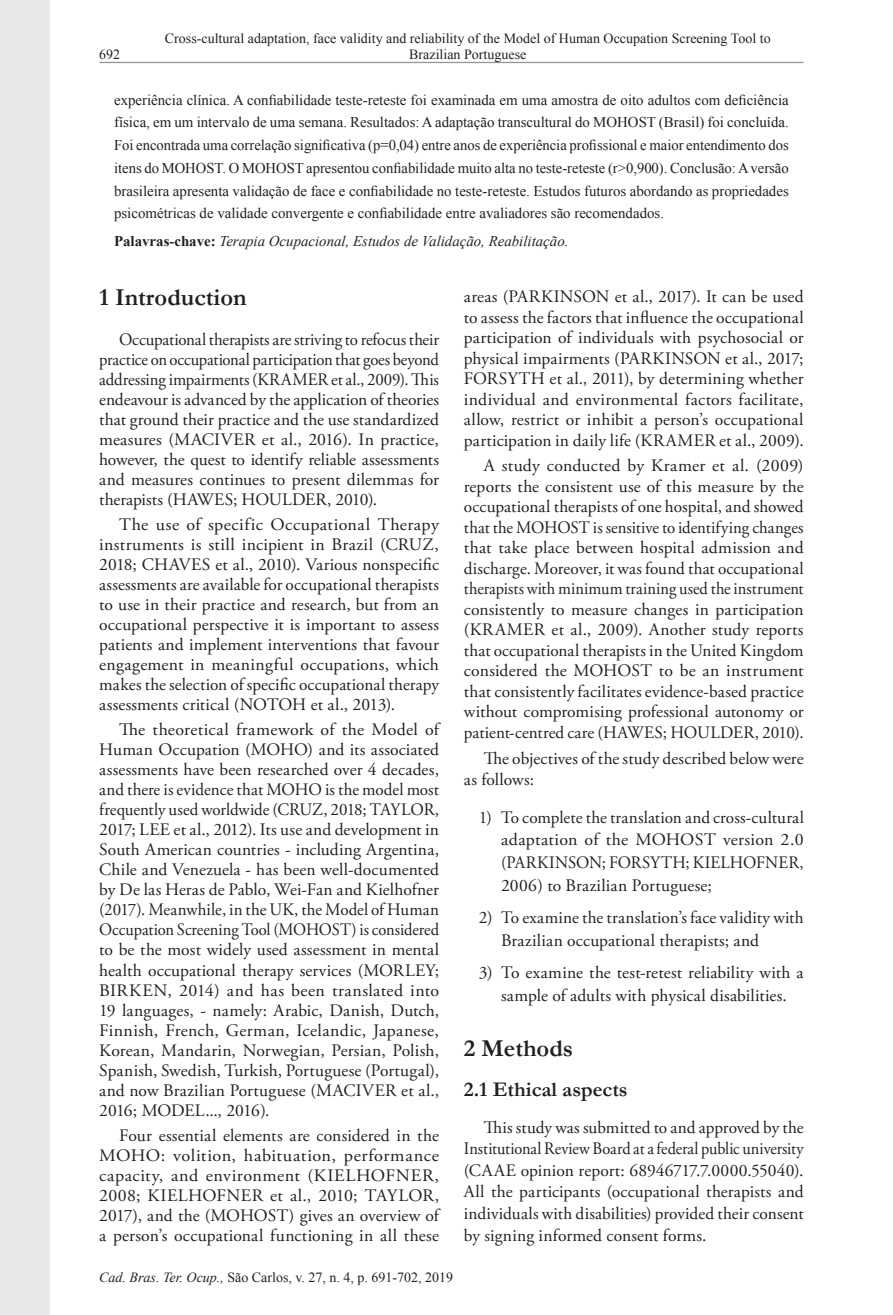
<style>
.page{position:relative;width:893px;height:1315px;background:#fff}
.page>*{position:absolute;margin:0;border:0;box-sizing:border-box;transform-origin:0 0}
.Heading1{font:700 24.5px "Garamond";color:#231f20}
.Heading2Alt{font:700 21px "Garamond";color:#231f20}
.Paragraph{font:17.5px/19.9px "Adobe Garamond Pro";letter-spacing:.005em;color:#231f20;text-align:justify}
.Paragraph-2{font:17.5px/19.9px "Adobe Garamond Pro";letter-spacing:.005em;color:#231f20;text-align:justify;scale:.96 1}
.OrderedList1Head{font:17.5px/22.6px "Adobe Garamond Pro";letter-spacing:.01em;color:#231f20;text-align:justify}
.OrderedList1Footer{font:17.5px/22.6px "Adobe Garamond Pro";letter-spacing:.01em;color:#231f20;text-align:center}
.OrderedList1Body{font:17.5px/22.6px "Adobe Garamond Pro";letter-spacing:.01em;color:#231f20}
.Abstract-Trans1{font:14.88px/22.8px "Times New Roman";color:#231f20;text-align:justify}
.Keywords-Trans1{font:italic 14.88px "Times New Roman";color:#231f20}
.t1{font:14px/16.8px "Times New Roman";color:#231f20;text-align:center}
.s1{font-weight:700;font-style:normal}
.s2{font-style:italic}
</style>
<div class="page">
<div style="left:0;top:0;width:50px;height:1315px;background:#e7e8e8"></div>
<hr style="left:100px;top:62px;width:703px;height:1px;background:#949698">
<p class="t1" style="left:165px;top:29px;width:607px">Cross-cultural adaptation, face validity and reliability of the Model of Human Occupation Screening Tool to<br>Brazilian Portuguese</p>
<p class="Abstract-Trans1" style="left:114px;top:88px;width:676px">experiência clínica. A confiabilidade teste-reteste foi examinada em uma amostra de oito adultos com deficiência física, em um intervalo de uma semana. Resultados: A adaptação transcultural do MOHOST (Brasil) foi concluída.<br>Foi encontrada uma correlação significativa (p=0,04) entre anos de experiência profissional e maior entendimento dos itens do MOHOST. O MOHOST apresentou confiabilidade muito alta no teste-reteste (r&gt;0,900). Conclusão: A versão brasileira apresenta validação de face e confiabilidade no teste-reteste. Estudos futuros abordando as propriedades psicométricas de validade convergente e confiabilidade entre avaliadores são recomendados.</p>
<p class="Keywords-Trans1" style="left:114px;top:231px;width:456px"><span class="s1">Palavras-chave:</span> Terapia Ocupacional, Estudos de Validação, Reabilitação.</p>
<p class="Heading1" style="left:99px;top:281px;width:149px">1 Introduction</p>
<p class="Paragraph-2" style="left:99px;top:330px;width:356px;text-indent:20px">Occupational therapists are striving to refocus their practice on occupational participation that goes beyond addressing impairments (KRAMER et al., 2009). This endeavour is advanced by the application of theories that ground their practice and the use standardized measures (MACIVER et al., 2016). In practice, however, the quest to identify reliable assessments and measures continues to present dilemmas for therapists (HAWES; HOULDER, 2010).</p>
<p class="Paragraph" style="left:99px;top:515px;width:341px;text-indent:20px">The use of specific Occupational Therapy instruments is still incipient in Brazil (CRUZ, 2018; CHAVES et al., 2010). Various nonspecific assessments are available for occupational therapists to use in their practice and research, but from an occupational perspective it is important to assess patients and implement interventions that favour engagement in meaningful occupations, which makes the selection of specific occupational therapy assessments critical (NOTOH et al., 2013).</p>
<p class="Paragraph" style="left:99px;top:720px;width:341px;text-indent:20px">The theoretical framework of the Model of Human Occupation (MOHO) and its associated assessments have been researched over 4 decades, and there is evidence that MOHO is the model most frequently used worldwide (CRUZ, 2018; TAYLOR, 2017; LEE et al., 2012). Its use and development in South American countries - including Argentina, Chile and Venezuela - has been well-documented by De las Heras de Pablo, Wei-Fan and Kielhofner (2017). Meanwhile, in the UK, the Model of Human Occupation Screening Tool (MOHOST) is considered to be the most widely used assessment in mental health occupational therapy services (MORLEY; BIRKEN, 2014) and has been translated into 19 languages, - namely: Arabic, Danish, Dutch, Finnish, French, German, Icelandic, Japanese, Korean, Mandarin, Norwegian, Persian, Polish, Spanish, Swedish, Turkish, Portuguese (Portugal), and now Brazilian Portuguese (MACIVER et al., 2016; MODEL..., 2016).</p>
<p class="Paragraph" style="left:99px;top:1125px;width:341px;text-indent:20px">Four essential elements are considered in the MOHO: volition, habituation, performance capacity, and environment (KIELHOFNER, 2008; KIELHOFNER et al., 2010; TAYLOR, 2017), and the (MOHOST) gives an overview of a person’s occupational functioning in all these</p>
<p class="Paragraph" style="left:464px;top:287px;width:341px;line-height:20.5px">areas (PARKINSON et al., 2017). It can be used to assess the factors that influence the occupational participation of individuals with psychosocial or physical impairments (PARKINSON et al., 2017; FORSYTH et al., 2011), by determining whether individual and environmental factors facilitate, allow, restrict or inhibit a person’s occupational participation in daily life (KRAMER et al., 2009).</p>
<p class="Paragraph" style="left:464px;top:456px;width:341px;line-height:20.5px;text-indent:20px">A study conducted by Kramer et al. (2009) reports the consistent use of this measure by the occupational therapists of one hospital, and showed that the MOHOST is sensitive to identifying changes that take place between hospital admission and discharge. Moreover, it was found that occupational therapists with minimum training used the instrument consistently to measure changes in participation (KRAMER et al., 2009). Another study reports that occupational therapists in the United Kingdom considered the MOHOST to be an instrument that consistently facilitates evidence-based practice without compromising professional autonomy or patient-centred care (HAWES; HOULDER, 2010).</p>
<p class="Paragraph" style="left:464px;top:748px;width:341px;line-height:21.2px;text-indent:20px">The objectives of the study described below were as follows:</p>
<p class="OrderedList1Head" style="left:501px;top:806px;width:304px;text-indent:-22px">1) To complete the translation and cross-cultural adaptation of the MOHOST version 2.0 (PARKINSON; FORSYTH; KIELHOFNER, 2006) to Brazilian Portuguese;</p>
<p class="OrderedList1Body" style="left:501px;top:907px;width:304px;text-indent:-22px">2) To examine the translation’s face validity with<br>Brazilian occupational therapists; and</p>
<p class="OrderedList1Footer" style="left:479px;top:962px;width:326px">3) To examine the test-retest reliability with a sample of adults with physical disabilities.</p>
<p class="Heading1" style="left:464px;top:1031px;width:111px">2 Methods</p>
<p class="Heading2Alt" style="left:464px;top:1075px;width:165px">2.1 Ethical aspects</p>
<p class="Paragraph" style="left:464px;top:1117px;width:341px;line-height:21.5px;text-indent:20px">This study was submitted to and approved by the Institutional Review Board at a federal public university (CAAE opinion report: 68946717.7.0000.55040).<br>All the participants (occupational therapists and individuals with disabilities) provided their consent by signing informed consent forms.</p>
<p class="t1" style="left:99px;top:1269px;width:356px"><span class="s2">Cad. Bras. Ter. Ocup.,</span> São Carlos, v. 27, n. 4, p. 691-702, 2019</p>
</div>
